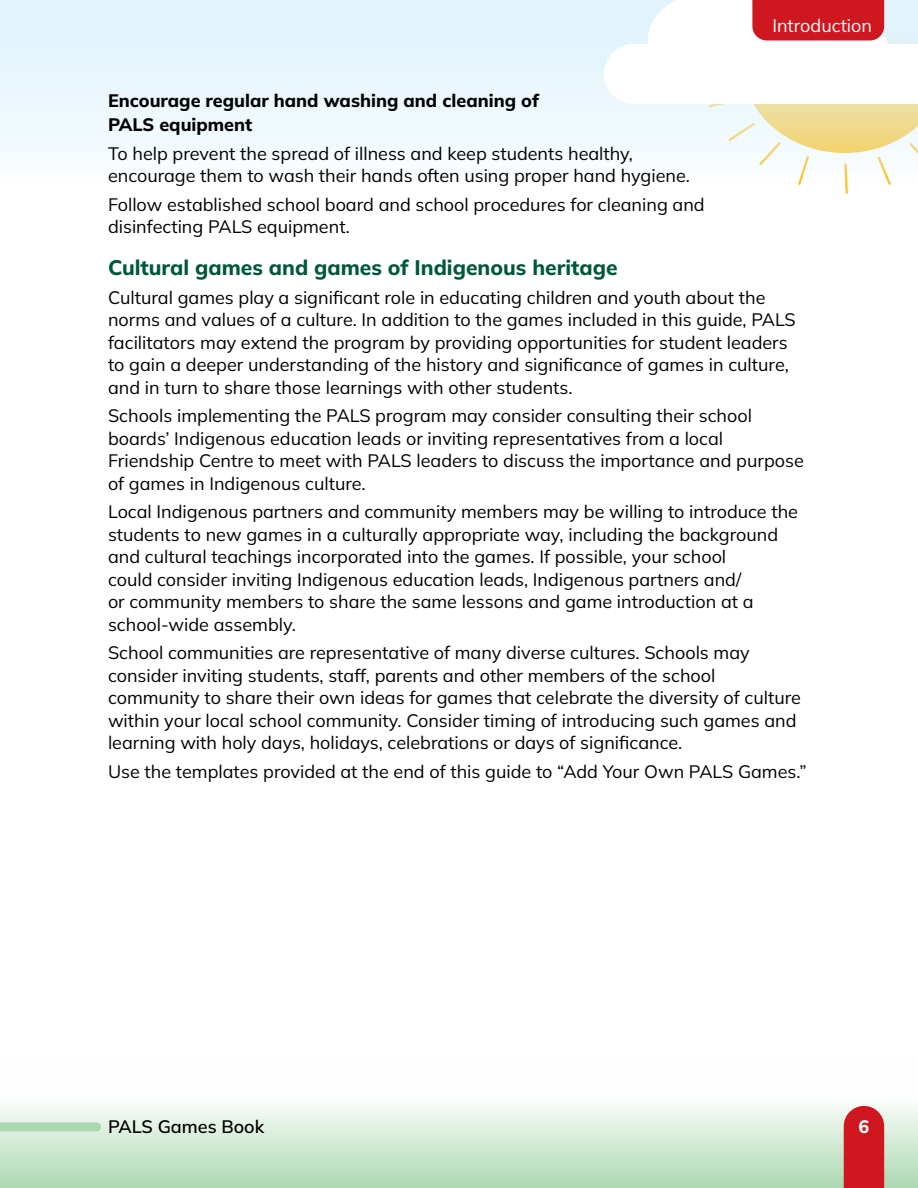
<style>
.page{position:relative;width:918px;height:1188px;background:#fff}
.page>*{position:absolute;margin:0;border:0;box-sizing:border-box;transform-origin:0 0}
.H3_Introduction_pages{font:800 21px "Mulish";color:#00583b}
.t1{font:18px/22.5px "Mulish";color:#000}
.H4_Introduction{font:800 18px/24px "Mulish";color:#000}
.t2{font:600 18px "Mulish";color:#000}
.t3{font:18px "Mulish";color:#fff}
.t4{font:800 18px "Mulish";color:#fff}
</style>
<div class="page">
<div style="left:0;top:1061px;width:918px;height:127px;background:linear-gradient(to bottom,#fff,#b2dbb7)"></div>
<div style="left:844px;top:1106px;width:40px;height:82px;background:#ce171e"></div>
<svg style="left:0;top:1122px;width:101px;height:9px"></svg>
<div style="left:0;top:0;width:918px;height:179px;background:linear-gradient(to bottom,#ddf2fd,#f9fcfe)"></div>
<svg style="left:604px;top:0;width:314px;height:194px"></svg>
<p class="t3" style="left:772px;top:13px;width:101px">Introduction</p>
<h4 class="H4_Introduction" style="left:108px;top:88px;width:432px">Encourage regular hand washing and cleaning of<br>PALS equipment</h4>
<p class="t1" style="left:108px;top:142px;width:583px">To help prevent the spread of illness and keep students healthy, encourage them to wash their hands often using proper hand hygiene.</p>
<p class="t1" style="left:108px;top:193px;width:598px">Follow established school board and school procedures for cleaning and disinfecting PALS equipment.</p>
<h3 class="H3_Introduction_pages" style="left:108px;top:253px;width:511px">Cultural games and games of Indigenous heritage</h3>
<p class="t1" style="left:108px;top:286px;width:689px">Cultural games play a significant role in educating children and youth about the norms and values of a culture. In addition to the games included in this guide, PALS facilitators may extend the program by providing opportunities for student leaders to gain a deeper understanding of the history and significance of games in culture, and in turn to share those learnings with other students.</p>
<p class="t1" style="left:108px;top:404px;width:697px">Schools implementing the PALS program may consider consulting their school boards’ Indigenous education leads or inviting representatives from a local Friendship Centre to meet with PALS leaders to discuss the importance and purpose of games in Indigenous culture.</p>
<p class="t1" style="left:108px;top:500px;width:692px">Local Indigenous partners and community members may be willing to introduce the students to new games in a culturally appropriate way, including the background and cultural teachings incorporated into the games. If possible, your school<br>could consider inviting Indigenous education leads, Indigenous partners and/<br>or community members to share the same lessons and game introduction at a school-wide assembly.</p>
<p class="t1" style="left:108px;top:641px;width:694px">School communities are representative of many diverse cultures. Schools may consider inviting students, staff, parents and other members of the school community to share their own ideas for games that celebrate the diversity of culture within your local school community. Consider timing of introducing such games and learning with holy days, holidays, celebrations or days of significance.</p>
<p class="t1" style="left:108px;top:760px;width:700px">Use the templates provided at the end of this guide to “Add Your Own PALS Games.”</p>
<p class="t2" style="left:108px;top:1114px;width:158px">PALS Games Book</p>
<p class="t4" style="left:859px;top:1114px;width:12px">6</p>
</div>
